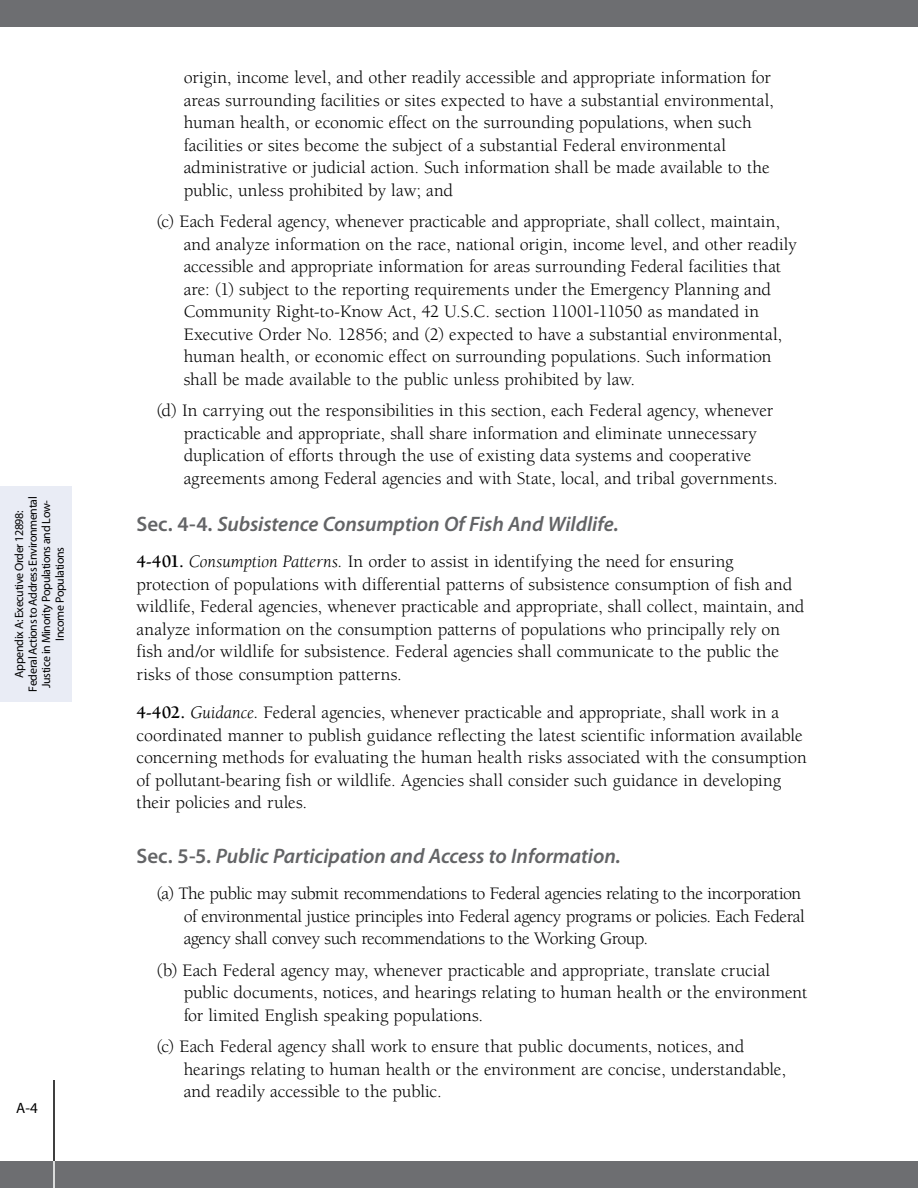
<style>
.page{position:relative;width:918px;height:1188px;background:#fff}
.page>*{position:absolute;margin:0;border:0;box-sizing:border-box;transform-origin:0 0}
.Sub-Subhead{font:italic 600 21px "Myriad Pro";letter-spacing:-.005em;color:#636466}
.bullet{font:18px/22.5px "Berkeley Std";letter-spacing:-.005em;color:#000}
.bodytext{font:18px/22.5px "Berkeley Std";letter-spacing:-.005em;color:#000}
.bullet-2{font:18px/22.5px "Berkeley Std";letter-spacing:-.025em;color:#000}
.page_number{font:15px "Myriad Pro";color:#000}
.t1{font:12px/13.5px "Myriad Pro";letter-spacing:-.03em;color:#000;text-align:center}
.s1{font-style:normal}
.s2{font-weight:700}
.s3{font-style:italic}
</style>
<div class="page">
<div style="left:0;top:486px;width:72px;height:216px;background:#e9ecf5"></div>
<div style="left:0;top:1161px;width:918px;height:27px;background:#6d6e71"></div>
<div style="left:0;top:0;width:918px;height:27px;background:#6d6e71"></div>
<hr style="left:53px;top:1080px;width:2px;height:81px;background:#000">
<hr style="left:53px;top:1161px;width:2px;height:27px;background:#fff">
<p class="t1" style="left:13px;top:692px;width:197px;rotate:-90deg">Appendix A: Executive Order 12898:<br>Federal Actions to Address Environmental Justice in Minority Populations and Low-Income Populations</p>
<p class="page_number" style="left:16px;top:1099px;width:23px">A-4</p>
<p class="bullet" style="left:184px;top:67px;width:592px">origin, income level, and other readily accessible and appropriate information for areas surrounding facilities or sites expected to have a substantial environmental, human health, or economic effect on the surrounding populations, when such facilities or sites become the subject of a substantial Federal environmental administrative or judicial action. Such information shall be made available to the public, unless prohibited by law; and</p>
<p class="bullet" style="left:184px;top:211px;width:615px;text-indent:-27px">(c) Each Federal agency, whenever practicable and appropriate, shall collect, maintain, and analyze information on the race, national origin, income level, and other readily accessible and appropriate information for areas surrounding Federal facilities that are: (1) subject to the reporting requirements under the Emergency Planning and Community Right-to-Know Act, 42 U.S.C. section 11001-11050 as mandated in Executive Order No. 12856; and (2) expected to have a substantial environmental, human health, or economic effect on surrounding populations. Such information shall be made available to the public unless prohibited by law.</p>
<p class="bullet" style="left:184px;top:400px;width:596px;text-indent:-27px">(d) In carrying out the responsibilities in this section, each Federal agency, whenever practicable and appropriate, shall share information and eliminate unnecessary duplication of efforts through the use of existing data systems and cooperative agreements among Federal agencies and with State, local, and tribal governments.</p>
<p class="Sub-Subhead" style="left:136px;top:513px;width:484px"><span class="s1">Sec. 4-4.</span> Subsistence Consumption Of Fish And Wildlife.</p>
<p class="bodytext" style="left:136px;top:551px;width:669px"><span class="s2">4-401.</span> <span class="s3">Consumption Patterns.</span> In order to assist in identifying the need for ensuring protection of populations with differential patterns of subsistence consumption of fish and wildlife, Federal agencies, whenever practicable and appropriate, shall collect, maintain, and analyze information on the consumption patterns of populations who principally rely on fish and/or wildlife for subsistence. Federal agencies shall communicate to the public the risks of those consumption patterns.</p>
<p class="bodytext" style="left:136px;top:702px;width:672px"><span class="s2">4-402.</span> <span class="s3">Guidance.</span> Federal agencies, whenever practicable and appropriate, shall work in a coordinated manner to publish guidance reflecting the latest scientific information available concerning methods for evaluating the human health risks associated with the consumption of pollutant-bearing fish or wildlife. Agencies shall consider such guidance in developing their policies and rules.</p>
<p class="Sub-Subhead" style="left:136px;top:845px;width:486px"><span class="s1">Sec. 5-5.</span> Public Participation and Access to Information.</p>
<p class="bullet-2" style="left:184px;top:883px;width:623px;text-indent:-27px">(a) The public may submit recommendations to Federal agencies relating to the incorporation of environmental justice principles into Federal agency programs or policies. Each Federal agency shall convey such recommendations to the Working Group.</p>
<p class="bullet" style="left:184px;top:959px;width:625px;text-indent:-27px">(b) Each Federal agency may, whenever practicable and appropriate, translate crucial public documents, notices, and hearings relating to human health or the environment for limited English speaking populations.</p>
<p class="bullet" style="left:184px;top:1036px;width:604px;text-indent:-27px">(c) Each Federal agency shall work to ensure that public documents, notices, and hearings relating to human health or the environment are concise, understandable, and readily accessible to the public.</p>
</div>
